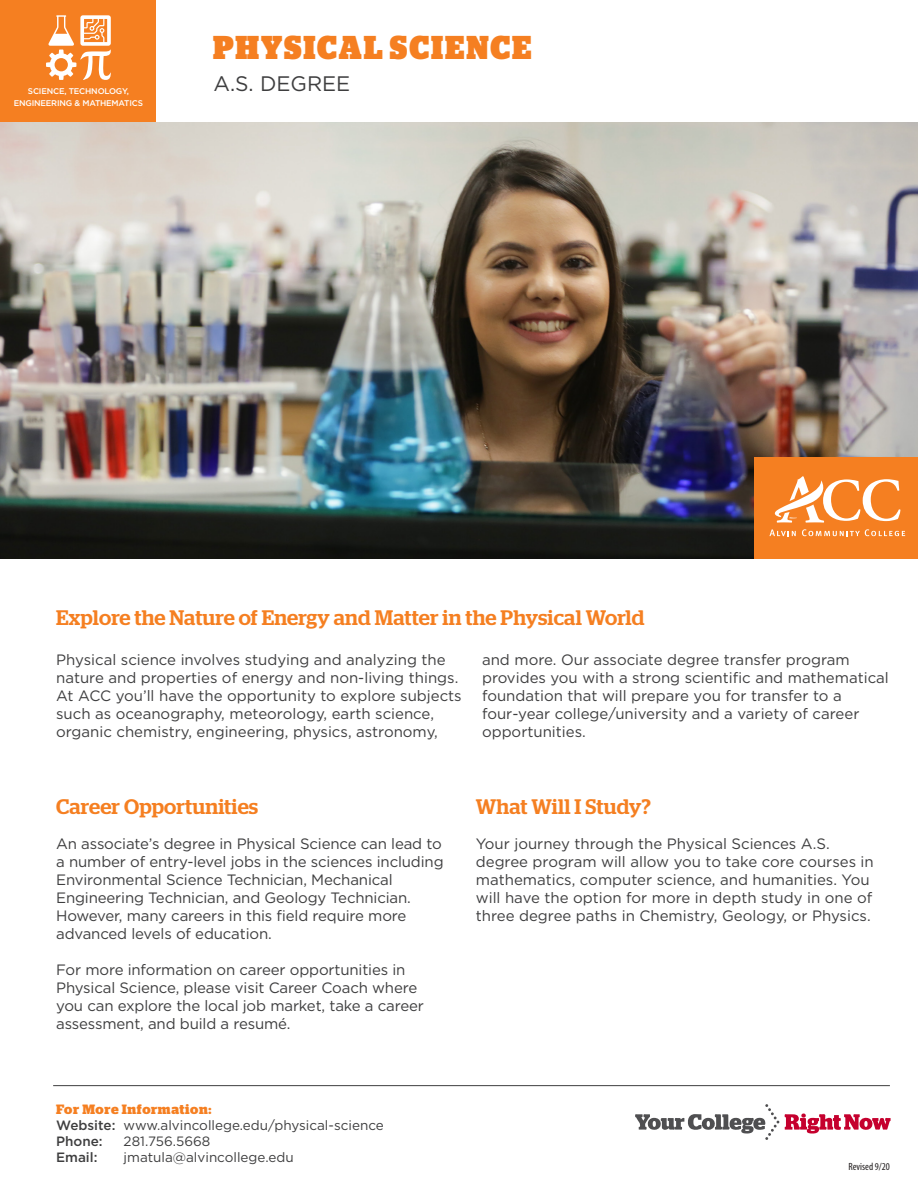
<style>
.page{position:relative;width:918px;height:1188px;background:#fff}
.page>*{position:absolute;margin:0;border:0;box-sizing:border-box;transform-origin:0 0}
.t1{font:900 33px "Stag";letter-spacing:.07em;color:#f57f21;scale:.91 1}
.t2{font:500 21px "Stag";letter-spacing:.01em;color:#f57f21}
.t3{font:21px "Gotham";color:#3e3e3f}
.t4{font:15px/18px "Gotham";letter-spacing:-.005em;color:#3e3e3f}
.t5{font:13.5px "Gotham";color:#3e3e3f}
.t6{font:700 13.5px "Stag";letter-spacing:.045em;color:#f57f21}
.t7{font:500 13.5px "Gotham";color:#3e3e3f}
.t8{font:condensed 10.5px "Myriad Pro";color:#231f20}
.t9{font:500 8.25px "Gotham";letter-spacing:-.02em;color:#fff}
.s1{font-weight:500}
</style>
<div class="page">
<div style="left:0;top:0;width:156px;height:123px;background:#f57f21"></div>
<img style="left:0;top:122px;width:918px;height:437px">
<div style="left:755px;top:458px;width:163px;height:101px;background:#f57f21"></div>
<svg style="left:769px;top:529px;width:27px;height:7px"></svg>
<svg style="left:802px;top:529px;width:103px;height:7px"></svg>
<svg style="left:774px;top:476px;width:126px;height:47px"></svg>
<hr style="left:53px;top:1085px;width:837px;height:1px;background:#3e3e3f">
<svg style="left:46px;top:15px;width:65px;height:65px"></svg>
<svg style="left:635px;top:1104px;width:256px;height:36px"></svg>
<p class="t9" style="left:28px;top:85px;width:103px">SCIENCE, TECHNOLOGY,</p>
<p class="t9" style="left:14px;top:97px;width:131px">ENGINEERING &amp; MATHEMATICS</p>
<p class="t1" style="left:213px;top:28px;width:351px">PHYSICAL SCIENCE</p>
<p class="t3" style="left:213px;top:70px;width:138px">A.S. DEGREE</p>
<p class="t2" style="left:56px;top:606px;width:590px">Explore the Nature of Energy and Matter in the Physical World</p>
<p class="t4" style="left:56px;top:650px;width:407px">Physical science involves studying and analyzing the nature and properties of energy and non-living things.<br>At ACC you’ll have the opportunity to explore subjects such as oceanography, meteorology, earth science, organic chemistry, engineering, physics, astronomy,</p>
<p class="t4" style="left:482px;top:650px;width:408px">and more. Our associate degree transfer program provides you with a strong scientific and mathematical foundation that will prepare you for transfer to a four-year college/university and a variety of career opportunities.</p>
<p class="t2" style="left:56px;top:794px;width:204px">Career Opportunities</p>
<p class="t4" style="left:56px;top:834px;width:389px">An associate’s degree in Physical Science can lead to a number of entry-level jobs in the sciences including Environmental Science Technician, Mechanical Engineering Technician, and Geology Technician.<br>However, many careers in this field require more advanced levels of education.</p>
<p class="t4" style="left:56px;top:960px;width:369px">For more information on career opportunities in Physical Science, please visit Career Coach where you can explore the local job market, take a career assessment, and build a resumé.</p>
<p class="t6" style="left:56px;top:1101px;width:157px">For More Information:</p>
<p class="t5" style="left:56px;top:1116px;width:329px"><span class="s1">Website:</span> www.alvincollege.edu/physical-science</p>
<p class="t7" style="left:56px;top:1132px;width:48px">Phone:</p>
<p class="t5" style="left:124px;top:1133px;width:88px">281.756.5668</p>
<p class="t7" style="left:56px;top:1149px;width:43px">Email:</p>
<p class="t5" style="left:124px;top:1149px;width:172px">jmatula@alvincollege.edu</p>
<p class="t2" style="left:476px;top:794px;width:176px">What Will I Study?</p>
<p class="t4" style="left:476px;top:834px;width:400px">Your journey through the Physical Sciences A.S. degree program will allow you to take core courses in mathematics, computer science, and humanities. You will have the option for more in depth study in one of three degree paths in Chemistry, Geology, or Physics.</p>
<p class="t8" style="left:848px;top:1160px;width:43px">Revised 9/20</p>
</div>
